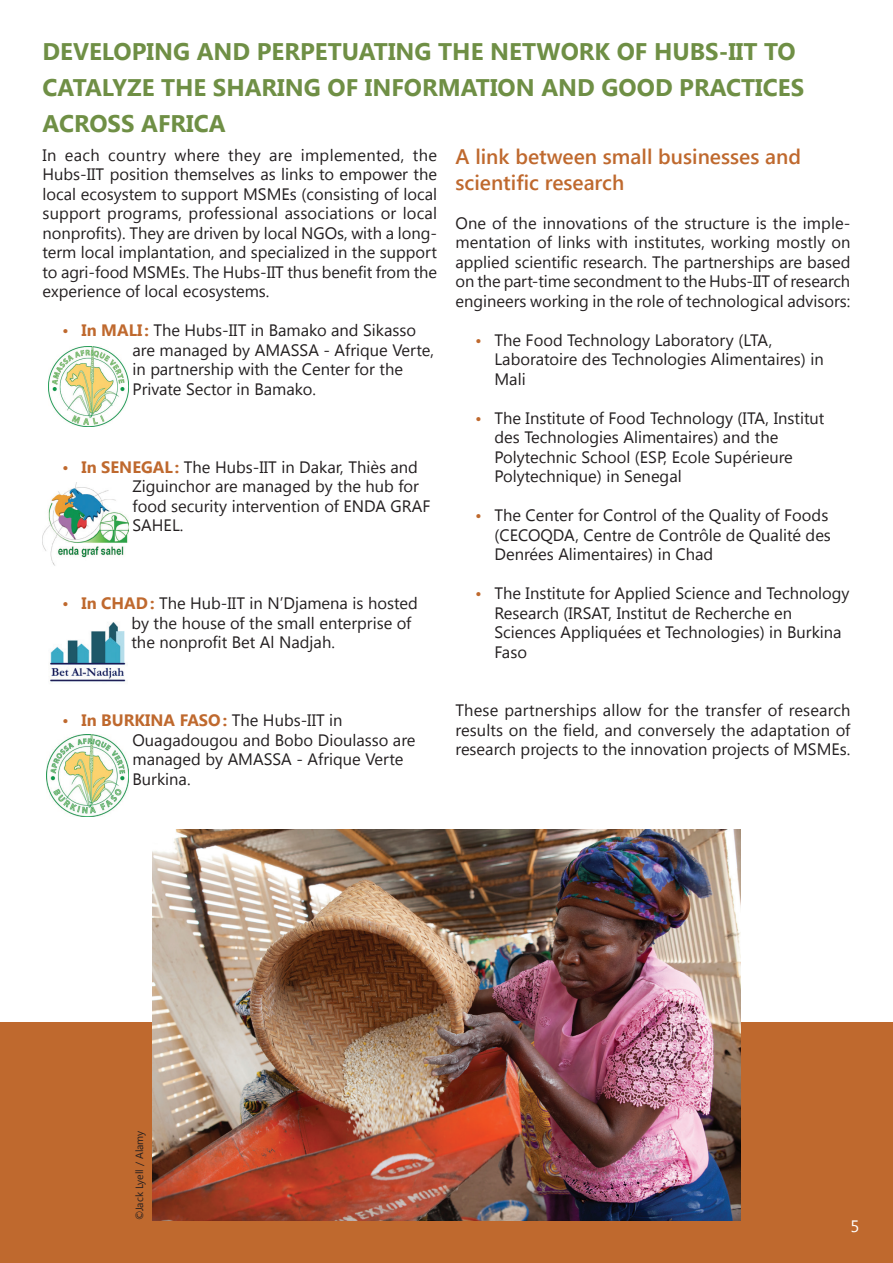
<style>
.page{position:relative;width:893px;height:1263px;background:#fff}
.page>*{position:absolute;margin:0;border:0;box-sizing:border-box;transform-origin:0 0}
.Grd_titre{font:700 24px/36px "Segoe UI";color:#6f8f45}
.titre_niv2{font:600 21px/25.5px "Segoe UI";color:#bf692e}
.texte_courant{font:16.5px/19.5px "Segoe UI";color:#231f20}
.auteur{font:16.5px "Segoe UI";color:#fff}
.texte_courant-2{font:10.5px "Segoe UI";color:#231f20}
.s1{font-weight:600;color:#bf692e}
.s2{font-weight:700;color:#bf692e}
</style>
<div class="page">
<div style="left:0;top:1023px;width:893px;height:240px;background:#bf692e"></div>
<img style="left:47px;top:735px;width:81px;height:81px">
<img style="left:48px;top:346px;width:81px;height:81px">
<img style="left:50px;top:622px;width:76px;height:60px">
<img style="left:43px;top:482px;width:86px;height:84px">
<img style="left:153px;top:829px;width:587px;height:391px">
<p class="Grd_titre" style="left:43px;top:34px;width:763px">DEVELOPING AND PERPETUATING THE NETWORK OF HUBS-IIT TO<br>CATALYZE THE SHARING OF INFORMATION AND GOOD PRACTICES<br>ACROSS AFRICA</p>
<p class="texte_courant" style="left:43px;top:144px;width:396px;text-align:justify">In each country where they are implemented, the Hubs-IIT position themselves as links to empower the local ecosystem to support MSMEs (consisting of local support programs, professional associations or local nonprofits). They are driven by local NGOs, with a long&shy;term local implantation, and specialized in the support to agri-food MSMEs. The Hubs-IIT thus benefit from the experience of local ecosystems.</p>
<p class="texte_courant" style="left:133px;top:320px;width:303px;text-indent:-70px"><span class="s1">•</span> <span class="s2">In MALI:</span> The Hubs-IIT in Bamako and Sikasso are managed by AMASSA - Afrique Verte, in partnership with the Center for the Private Sector in Bamako.</p>
<p class="titre_niv2" style="left:455px;top:144px;width:347px">A link between small businesses and scientific research</p>
<p class="texte_courant" style="left:455px;top:212px;width:397px;text-align:justify">One of the innovations of the structure is the imple&shy;mentation of links with institutes, working mostly on applied scientific research. The partnerships are based on the part-time secondment to the Hubs-IIT of research engineers working in the role of technological advisors:</p>
<p class="texte_courant" style="left:494px;top:329px;width:331px;text-indent:-20px"><span class="s1">•</span> The Food Technology Laboratory (LTA,<br>Laboratoire des Technologies Alimentaires) in<br>Mali</p>
<p class="texte_courant" style="left:494px;top:407px;width:331px;text-indent:-20px"><span class="s1">•</span> The Institute of Food Technology (ITA, Institut des Technologies Alimentaires) and the Polytechnic School (ESP, Ecole Supérieure Polytechnique) in Senegal</p>
<p class="texte_courant" style="left:494px;top:505px;width:338px;text-indent:-20px"><span class="s1">•</span> The Center for Control of the Quality of Foods (CECOQDA, Centre de Contrôle de Qualité des<br>Denrées Alimentaires) in Chad</p>
<p class="texte_courant" style="left:494px;top:583px;width:356px;text-indent:-20px"><span class="s1">•</span> The Institute for Applied Science and Technology Research (IRSAT, Institut de Recherche en Sciences Appliquées et Technologies) in Burkina Faso</p>
<p class="texte_courant" style="left:133px;top:456px;width:299px;text-indent:-70px"><span class="s1">•</span> <span class="s2">In SENEGAL:</span> The Hubs-IIT in Dakar, Thiès and<br>Ziguinchor are managed by the hub for food security intervention of ENDA GRAF<br>SAHEL.</p>
<p class="texte_courant" style="left:131px;top:593px;width:288px;text-indent:-69px"><span class="s1">•</span> <span class="s2">In CHAD:</span> The Hub-IIT in N’Djamena is hosted by the house of the small enterprise of the nonprofit Bet Al Nadjah.</p>
<p class="texte_courant" style="left:133px;top:710px;width:284px;text-indent:-70px"><span class="s1">•</span> <span class="s2">In BURKINA FASO:</span> The Hubs-IIT in<br>Ouagadougou and Bobo Dioulasso are managed by AMASSA - Afrique Verte<br>Burkina.</p>
<p class="texte_courant" style="left:455px;top:700px;width:397px;text-align:justify">These partnerships allow for the transfer of research results on the field, and conversely the adaptation of research projects to the innovation projects of MSMEs.</p>
<p class="texte_courant-2" style="left:132px;top:1220px;width:92px;rotate:-90deg">©Jack Lyell / Alamy</p>
<p class="auteur" style="left:850px;top:1215px;width:10px">5</p>
</div>
